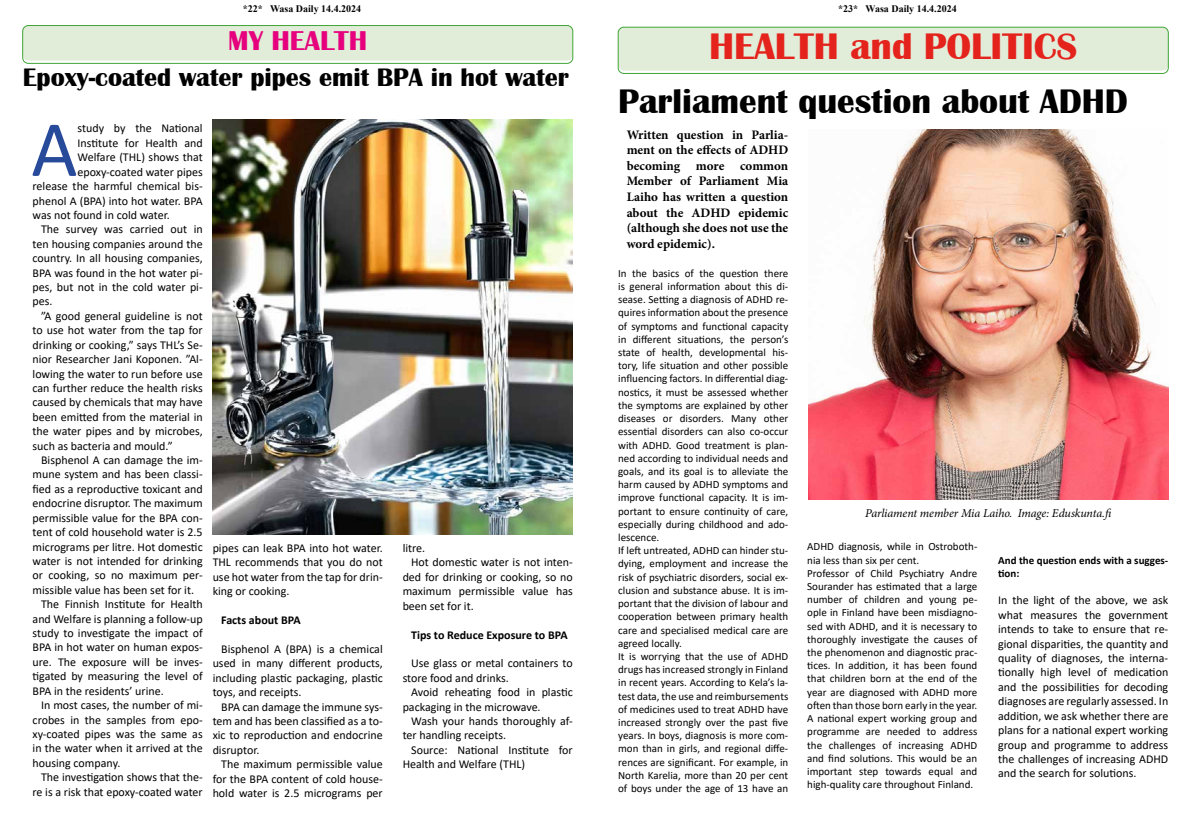
<style>
.page{position:relative;width:1191px;height:823px;background:#fff}
.page>*{position:absolute;margin:0;border:0;box-sizing:border-box;transform-origin:0 0}
.t1{font:80.1px "Calibri";color:#284a9a}
.t2{font:700 38px "Britannic";color:#e5231d}
.t3{font:700 35px "Britannic";color:#000}
.t4{font:700 28px "Britannic";color:#e6007d}
.t5{font:700 26px "Britannic";color:#000}
.t6{font:700 13px/15.6px "Minion Pro";color:#000;text-align:justify}
.t7{font:12px/14.4px "Calibri";color:#000;text-align:justify}
.t8{font:italic 12px "Minion Pro";letter-spacing:-.01em;color:#000}
.t9{font:700 12px "Calibri";color:#000}
.t10{font:11px/13.2px "Calibri";color:#000}
.t11{font:700 11px/13.2px "Calibri";color:#000}
.t12{font:700 10px "Times New Roman";color:#000}
</style>
<div class="page">
<div style="left:618px;top:27px;width:550px;height:44px;background:#e2edd9;border-radius:6px"></div>
<div style="left:617px;top:27px;width:551px;height:47px;border:1px solid #3fa535;border-radius:6px"></div>
<div style="left:23px;top:26px;width:550px;height:34px;background:#e2edd9;border-radius:6px"></div>
<div style="left:22px;top:25px;width:551px;height:39px;border:1px solid #3fa535;border-radius:6px"></div>
<img style="left:213px;top:119px;width:360px;height:415px">
<img style="left:808px;top:129px;width:360px;height:370px">
<p class="t12" style="left:243px;top:2px;width:120px">*22* Wasa Daily 14.4.2024</p>
<p class="t12" style="left:838px;top:2px;width:120px">*23* Wasa Daily 14.4.2024</p>
<h3 class="t4" style="left:228px;top:25px;width:140px">MY HEALTH</h3>
<h3 class="t5" style="left:23px;top:62px;width:548px">Epoxy-coated water pipes emit BPA in hot water</h3>
<h1 class="t1" style="left:31px;top:93px;width:48px">A</h1>
<p class="t7" style="left:78px;top:121px;width:127px">study by the National</p>
<p class="t7" style="left:78px;top:135px;width:127px">Institute for Health and</p>
<p class="t7" style="left:78px;top:150px;width:127px">Welfare (THL) shows that</p>
<p class="t7" style="left:78px;top:164px;width:127px">epoxy-coated water pipes</p>
<p class="t7" style="left:33px;top:178px;width:172px">release the harmful chemical bis-</p>
<p class="t7" style="left:33px;top:193px;width:172px">phenol A (BPA) into hot water. BPA</p>
<p class="t7" style="left:33px;top:207px;width:139px">was not found in cold water.</p>
<p class="t7" style="left:41px;top:222px;width:163px">The survey was carried out in</p>
<p class="t7" style="left:33px;top:236px;width:172px">ten housing companies around the</p>
<p class="t7" style="left:33px;top:250px;width:172px">country. In all housing companies,</p>
<p class="t7" style="left:33px;top:265px;width:172px">BPA was found in the hot water pi-</p>
<p class="t7" style="left:33px;top:279px;width:172px">pes, but not in the cold water pi-</p>
<p class="t7" style="left:33px;top:294px;width:21px">pes.</p>
<p class="t7" style="left:41px;top:308px;width:163px">”A good general guideline is not</p>
<p class="t7" style="left:33px;top:322px;width:172px">to use hot water from the tap for</p>
<p class="t7" style="left:33px;top:337px;width:172px">drinking or cooking,” says THL’s Se-</p>
<p class="t7" style="left:33px;top:351px;width:172px">nior Researcher Jani Koponen. ”Al-</p>
<p class="t7" style="left:33px;top:366px;width:172px">lowing the water to run before use</p>
<p class="t7" style="left:33px;top:380px;width:172px">can further reduce the health risks</p>
<p class="t7" style="left:33px;top:394px;width:172px">caused by chemicals that may have</p>
<p class="t7" style="left:33px;top:409px;width:172px">been emitted from the material in</p>
<p class="t7" style="left:33px;top:423px;width:172px">the water pipes and by microbes,</p>
<p class="t7" style="left:33px;top:438px;width:142px">such as bacteria and mould.”</p>
<p class="t7" style="left:41px;top:452px;width:163px">Bisphenol A can damage the im-</p>
<p class="t7" style="left:33px;top:466px;width:172px">mune system and has been classi-</p>
<p class="t7" style="left:33px;top:481px;width:172px">fied as a reproductive toxicant and</p>
<p class="t7" style="left:33px;top:495px;width:172px">endocrine disruptor. The maximum</p>
<p class="t7" style="left:33px;top:510px;width:172px">permissible value for the BPA con-</p>
<p class="t7" style="left:33px;top:524px;width:172px">tent of cold household water is 2.5</p>
<p class="t7" style="left:33px;top:538px;width:172px">micrograms per litre. Hot domestic</p>
<p class="t7" style="left:33px;top:553px;width:172px">water is not intended for drinking</p>
<p class="t7" style="left:33px;top:567px;width:172px">or cooking, so no maximum per-</p>
<p class="t7" style="left:33px;top:582px;width:163px">missible value has been set for it.</p>
<p class="t7" style="left:41px;top:596px;width:163px">The Finnish Institute for Health</p>
<p class="t7" style="left:33px;top:610px;width:172px">and Welfare is planning a follow-up</p>
<p class="t7" style="left:33px;top:625px;width:172px">study to investigate the impact of</p>
<p class="t7" style="left:33px;top:639px;width:172px">BPA in hot water on human expos-</p>
<p class="t7" style="left:33px;top:654px;width:172px">ure. The exposure will be inves-</p>
<p class="t7" style="left:33px;top:668px;width:172px">tigated by measuring the level of</p>
<p class="t7" style="left:33px;top:682px;width:133px">BPA in the residents’ urine.</p>
<p class="t7" style="left:41px;top:697px;width:163px">In most cases, the number of mi-</p>
<p class="t7" style="left:33px;top:711px;width:172px">crobes in the samples from epo-</p>
<p class="t7" style="left:33px;top:726px;width:172px">xy-coated pipes was the same as</p>
<p class="t7" style="left:33px;top:740px;width:172px">in the water when it arrived at the</p>
<p class="t7" style="left:33px;top:754px;width:89px">housing company.</p>
<p class="t7" style="left:41px;top:769px;width:163px">The investigation shows that the-</p>
<p class="t7" style="left:33px;top:783px;width:172px">re is a risk that epoxy-coated water</p>
<p class="t7" style="left:213px;top:540px;width:172px">pipes can leak BPA into hot water.<br>THL recommends that you do not use hot water from the tap for drin&shy;king or cooking.</p>
<p class="t9" style="left:221px;top:611px;width:81px">Facts about BPA</p>
<p class="t7" style="left:213px;top:641px;width:172px;text-indent:9px">Bisphenol A (BPA) is a chemical used in many different products, including plastic packaging, plastic toys, and receipts.</p>
<p class="t7" style="left:213px;top:698px;width:172px;text-indent:9px">BPA can damage the immune sys&shy;tem and has been classified as a to&shy;xic to reproduction and endocrine disruptor.</p>
<p class="t7" style="left:213px;top:756px;width:172px;text-indent:9px">The maximum permissible value for the BPA content of cold house&shy;hold water is 2.5 micrograms per</p>
<p class="t7" style="left:403px;top:540px;width:24px">litre.</p>
<p class="t7" style="left:411px;top:554px;width:163px">Hot domestic water is not inten-</p>
<p class="t7" style="left:403px;top:569px;width:172px">ded for drinking or cooking, so no</p>
<p class="t7" style="left:403px;top:583px;width:172px">maximum permissible value has</p>
<p class="t7" style="left:403px;top:597px;width:73px">been set for it.</p>
<p class="t9" style="left:411px;top:625px;width:158px">Tips to Reduce Exposure to BPA</p>
<p class="t7" style="left:403px;top:655px;width:172px;text-indent:9px">Use glass or metal containers to store food and drinks.</p>
<p class="t7" style="left:403px;top:684px;width:172px;text-indent:9px">Avoid reheating food in plastic packaging in the microwave.</p>
<p class="t7" style="left:403px;top:713px;width:172px;text-indent:9px">Wash your hands thoroughly af&shy;ter handling receipts.</p>
<p class="t7" style="left:403px;top:741px;width:172px;text-indent:9px">Source: National Institute for<br>Health and Welfare (THL)</p>
<h2 class="t2" style="left:709px;top:24px;width:370px">HEALTH and POLITICS</h2>
<h3 class="t3" style="left:618px;top:81px;width:511px">Parliament question about ADHD</h3>
<p class="t6" style="left:626px;top:126px;width:163px">Written question in Parlia&shy;ment on the effects of ADHD becoming more common Member of Parliament Mia Laiho has written a question about the ADHD epidemic (although she does not use the word epidemic).</p>
<p class="t10" style="left:618px;top:266px;width:172px">In the basics of the question there is general information about this di&shy;sease. Setting a diagnosis of ADHD re&shy;quires information about the presence of symptoms and functional capacity in different situations, the person’s state of health, developmental his&shy;tory, life situation and other possible influencing factors. In differential diag&shy;nostics, it must be assessed whether the symptoms are explained by other diseases or disorders. Many other essential disorders can also co-occur with ADHD. Good treatment is plan&shy;ned according to individual needs and goals, and its goal is to alleviate the harm caused by ADHD symptoms and improve functional capacity. It is im&shy;portant to ensure continuity of care, especially during childhood and ado&shy;lescence.<br>If left untreated, ADHD can hinder stu&shy;dying, employment and increase the risk of psychiatric disorders, social ex&shy;clusion and substance abuse. It is im&shy;portant that the division of labour and cooperation between primary health care and specialised medical care are agreed locally.<br>It is worrying that the use of ADHD drugs has increased strongly in Finland in recent years. According to Kela’s la&shy;test data, the use and reimbursements of medicines used to treat ADHD have increased strongly over the past five years. In boys, diagnosis is more com&shy;mon than in girls, and regional diffe&shy;rences are significant. For example, in North Karelia, more than 20 per cent of boys under the age of 13 have an</p>
<p class="t8" style="left:865px;top:505px;width:249px">Parliament member Mia Laiho. Image: Eduskunta.fi</p>
<p class="t10" style="left:807px;top:539px;width:172px">ADHD diagnosis, while in Ostroboth&shy;nia less than six per cent.<br>Professor of Child Psychiatry Andre Sourander has estimated that a large number of children and young pe&shy;ople in Finland have been misdiagno&shy;sed with ADHD, and it is necessary to thoroughly investigate the causes of the phenomenon and diagnostic prac&shy;tices. In addition, it has been found that children born at the end of the year are diagnosed with ADHD more often than those born early in the year.<br>A national expert working group and programme are needed to address the challenges of increasing ADHD and find solutions. This would be an important step towards equal and high-quality care throughout Finland.</p>
<p class="t11" style="left:998px;top:552px;width:172px">And the question ends with a sugges&shy;tion:</p>
<p class="t7" style="left:998px;top:592px;width:172px">In the light of the above, we ask what measures the government intends to take to ensure that re&shy;gional disparities, the quantity and quality of diagnoses, the interna&shy;tionally high level of medication and the possibilities for decoding diagnoses are regularly assessed. In addition, we ask whether there are plans for a national expert working group and programme to address the challenges of increasing ADHD and the search for solutions.</p>
</div>
